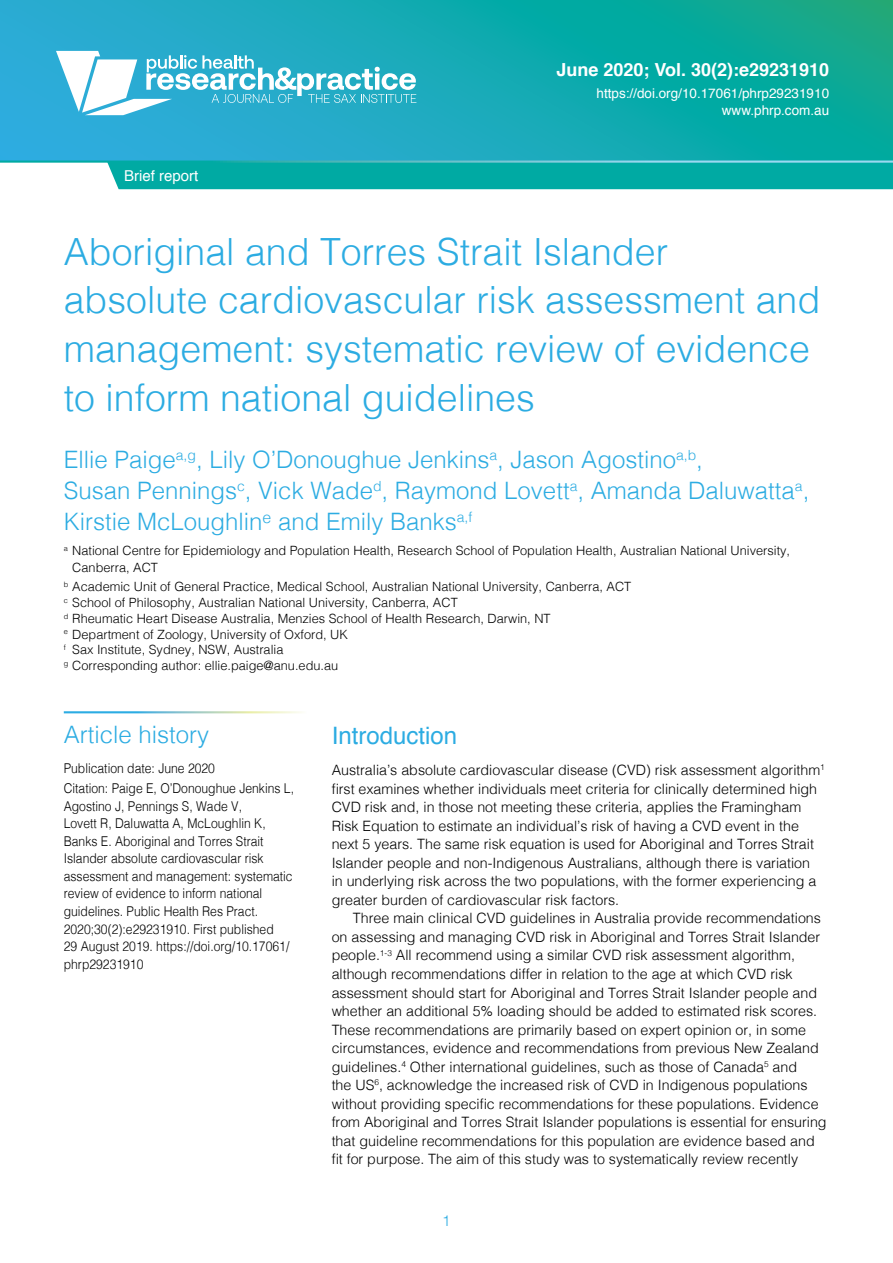
<style>
.page{position:relative;width:893px;height:1263px;background:#fff}
.page>*{position:absolute;margin:0;border:0;box-sizing:border-box;transform-origin:0 0}
.Affiliation{font:300 37.5px/48.8px "Helvetica";color:#2cace2}
.Affiliation-2{font:300 24px/31.2px "Helvetica";color:#2cace2}
.Abstract{font:300 24px "Helvetica";color:#2cace2}
.Heading_2{font:24px "Helvetica";color:#2cace2}
.Vol-Iss-Month-Year-e{font:700 18px "Helvetica";color:#fff}
.ArticleType{font:15px "Helvetica";color:#fff}
.t1{font:300 15px "Helvetica";color:#2cace2}
.NormalFirstPara{font:300 14.25px/18.6px "Helvetica";color:#000}
.SidebarText{font:300 13.5px/17.5px "Helvetica";color:#000;scale:.9 1}
.FirstPageHeader{font:13.5px "Helvetica";color:#fff}
.Affiliation-3{font:300 12.75px/15.8px "Helvetica";color:#000}
</style>
<div class="page">
<div style="left:107px;top:163px;width:786px;height:26px;background:#00aaa3"></div>
<svg style="left:0;top:0;width:893px;height:161px;background:#15aab4"></svg>
<svg style="left:56px;top:51px;width:360px;height:64px"></svg>
<p class="ArticleType" style="left:124px;top:164px;width:76px">Brief report</p>
<p class="Vol-Iss-Month-Year-e" style="left:556px;top:55px;width:274px">June 2020; Vol. 30(2):e29231910</p>
<p class="FirstPageHeader" style="left:596px;top:83px;width:234px">https://doi.org/10.17061/phrp29231910</p>
<p class="FirstPageHeader" style="left:722px;top:100px;width:109px">www.phrp.com.au</p>
<p class="Affiliation" style="left:64px;top:224px;width:758px">Aboriginal and Torres Strait Islander absolute cardiovascular risk assessment and management: systematic review of evidence to inform national guidelines</p>
<p class="Affiliation-2" style="left:64px;top:442px;width:747px">Ellie Paige<sup>a,g</sup>, Lily O’Donoughue Jenkins<sup>a</sup>, Jason Agostino<sup>a,b</sup>,<br>Susan Pennings<sup>c</sup>, Vick Wade<sup>d</sup>, Raymond Lovett<sup>a</sup>, Amanda Daluwatta<sup>a</sup>,<br>Kirstie McLoughlin<sup>e</sup> and Emily Banks<sup>a,f</sup></p>
<p class="Affiliation-3" style="left:72px;top:541px;width:719px;line-height:16.5px;text-indent:-9px"><sup>a</sup> National Centre for Epidemiology and Population Health, Research School of Population Health, Australian National University,<br>Canberra, ACT</p>
<p class="Affiliation-3" style="left:64px;top:578px;width:569px"><sup>b</sup> Academic Unit of General Practice, Medical School, Australian National University, Canberra, ACT <sup>c</sup> School of Philosophy, Australian National University, Canberra, ACT<br><sup>d</sup> Rheumatic Heart Disease Australia, Menzies School of Health Research, Darwin, NT<br><sup>e</sup> Department of Zoology, University of Oxford, UK<br><sup>f</sup> Sax Institute, Sydney, NSW, Australia<br><sup>g</sup> Corresponding author: ellie.paige@anu.edu.au</p>
<p class="Abstract" style="left:64px;top:714px;width:147px">Article history</p>
<p class="SidebarText" style="left:64px;top:759px;width:170px">Publication date: June 2020</p>
<p class="SidebarText" style="left:64px;top:779px;width:257px">Citation: Paige E, O’Donoughue Jenkins L, Agostino J, Pennings S, Wade V,<br>Lovett R, Daluwatta A, McLoughlin K, Banks E. Aboriginal and Torres Strait Islander absolute cardiovascular risk assessment and management: systematic review of evidence to inform national guidelines. Public Health Res Pract.<br>2020;30(2):e29231910. First published<br>29 August 2019. https://doi.org/10.17061/ phrp29231910</p>
<h2 class="Heading_2" style="left:332px;top:717px;width:127px">Introduction</h2>
<p class="NormalFirstPara" style="left:332px;top:760px;width:495px">Australia’s absolute cardiovascular disease (CVD) risk assessment algorithm<sup>1 </sup>first examines whether individuals meet criteria for clinically determined high CVD risk and, in those not meeting these criteria, applies the Framingham Risk Equation to estimate an individual’s risk of having a CVD event in the next 5 years. The same risk equation is used for Aboriginal and Torres Strait Islander people and non-Indigenous Australians, although there is variation<br>in underlying risk across the two populations, with the former experiencing a greater burden of cardiovascular risk factors.</p>
<p class="NormalFirstPara" style="left:332px;top:908px;width:496px;text-indent:21px">Three main clinical CVD guidelines in Australia provide recommendations on assessing and managing CVD risk in Aboriginal and Torres Strait Islander people.<sup>1-3</sup> All recommend using a similar CVD risk assessment algorithm, although recommendations differ in relation to the age at which CVD risk assessment should start for Aboriginal and Torres Strait Islander people and whether an additional 5% loading should be added to estimated risk scores.<br>These recommendations are primarily based on expert opinion or, in some circumstances, evidence and recommendations from previous New Zealand guidelines.<sup>4</sup> Other international guidelines, such as those of Canada<sup>5</sup> and<br>the US<sup>6</sup>, acknowledge the increased risk of CVD in Indigenous populations without providing specific recommendations for these populations. Evidence from Aboriginal and Torres Strait Islander populations is essential for ensuring that guideline recommendations for this population are evidence based and fit for purpose. The aim of this study was to systematically review recently</p>
<p class="t1" style="left:442px;top:1208px;width:10px">1</p>
</div>
